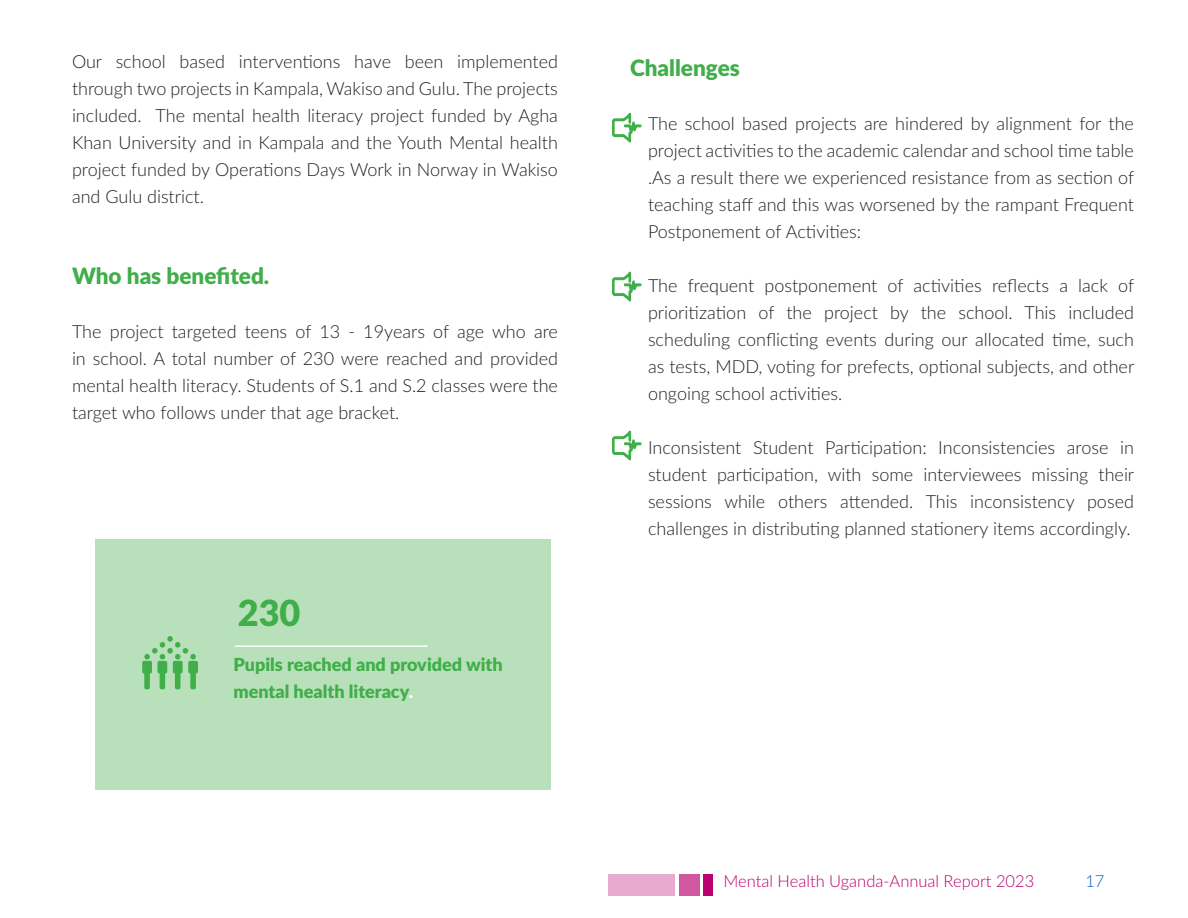
<style>
.page{position:relative;width:1188px;height:918px;background:#fff}
.page>*{position:absolute;margin:0;border:0;box-sizing:border-box;transform-origin:0 0}
.t1{font:900 36px "Lato";color:#40ae49}
.t2{font:900 22.5px "Lato";color:#40ae49}
.t3{font:300 18px/27px "Lato";color:#231f20;text-align:justify}
.t4{font:900 18px/27px "Lato";color:#40ae49}
.t5{font:300 16.5px "Lato";color:#bc0171}
.t6{font:300 16.5px "Lato";color:#0563c1}
.s1{color:#fff}
</style>
<div class="page">
<div style="left:608px;top:874px;width:67px;height:22px;background:#e8abd0"></div>
<div style="left:680px;top:874px;width:20px;height:22px;background:#d257a1"></div>
<div style="left:703px;top:874px;width:9px;height:22px;background:#bc0171"></div>
<div style="left:95px;top:539px;width:456px;height:251px;background:#b8e1bb"></div>
<svg style="left:612px;top:112px;width:30px;height:31px"></svg>
<svg style="left:612px;top:271px;width:30px;height:31px"></svg>
<svg style="left:612px;top:430px;width:30px;height:31px"></svg>
<hr style="left:235px;top:645px;width:192px;height:2px;background:#fff">
<svg style="left:142px;top:636px;width:56px;height:53px"></svg>
<p class="t3" style="left:72px;top:48px;width:487px">Our school based interventions have been implemented through two projects in Kampala, Wakiso and Gulu. The projects included. The mental health literacy project funded by Agha Khan University and in Kampala and the Youth Mental health project funded by Operations Days Work in Norway in Wakiso and Gulu district.</p>
<p class="t2" style="left:72px;top:259px;width:199px">Who has benefited.</p>
<p class="t3" style="left:72px;top:318px;width:487px">The project targeted teens of 13 - 19years of age who are in school. A total number of 230 were reached and provided mental health literacy. Students of S.1 and S.2 classes were the target who follows under that age bracket.</p>
<p class="t1" style="left:238px;top:586px;width:64px">230</p>
<p class="t4" style="left:233px;top:650px;width:271px">Pupils reached and provided with mental health literacy<span class="s1">.</span></p>
<p class="t2" style="left:630px;top:51px;width:111px">Challenges</p>
<p class="t3" style="left:648px;top:109px;width:488px">The school based projects are hindered by alignment for the project activities to the academic calendar and school time table .As a result there we experienced resistance from as section of teaching staff and this was worsened by the rampant Frequent Postponement of Activities:</p>
<p class="t3" style="left:648px;top:271px;width:488px">The frequent postponement of activities reflects a lack of prioritization of the project by the school. This included scheduling conflicting events during our allocated time, such as tests, MDD, voting for prefects, optional subjects, and other ongoing school activities.</p>
<p class="t3" style="left:648px;top:433px;width:488px">Inconsistent Student Participation: Inconsistencies arose in student participation, with some interviewees missing their sessions while others attended. This inconsistency posed challenges in distributing planned stationery items accordingly.</p>
<p class="t5" style="left:724px;top:869px;width:312px">Mental Health Uganda-Annual Report 2023</p>
<p class="t6" style="left:1085px;top:869px;width:21px">17</p>
</div>
